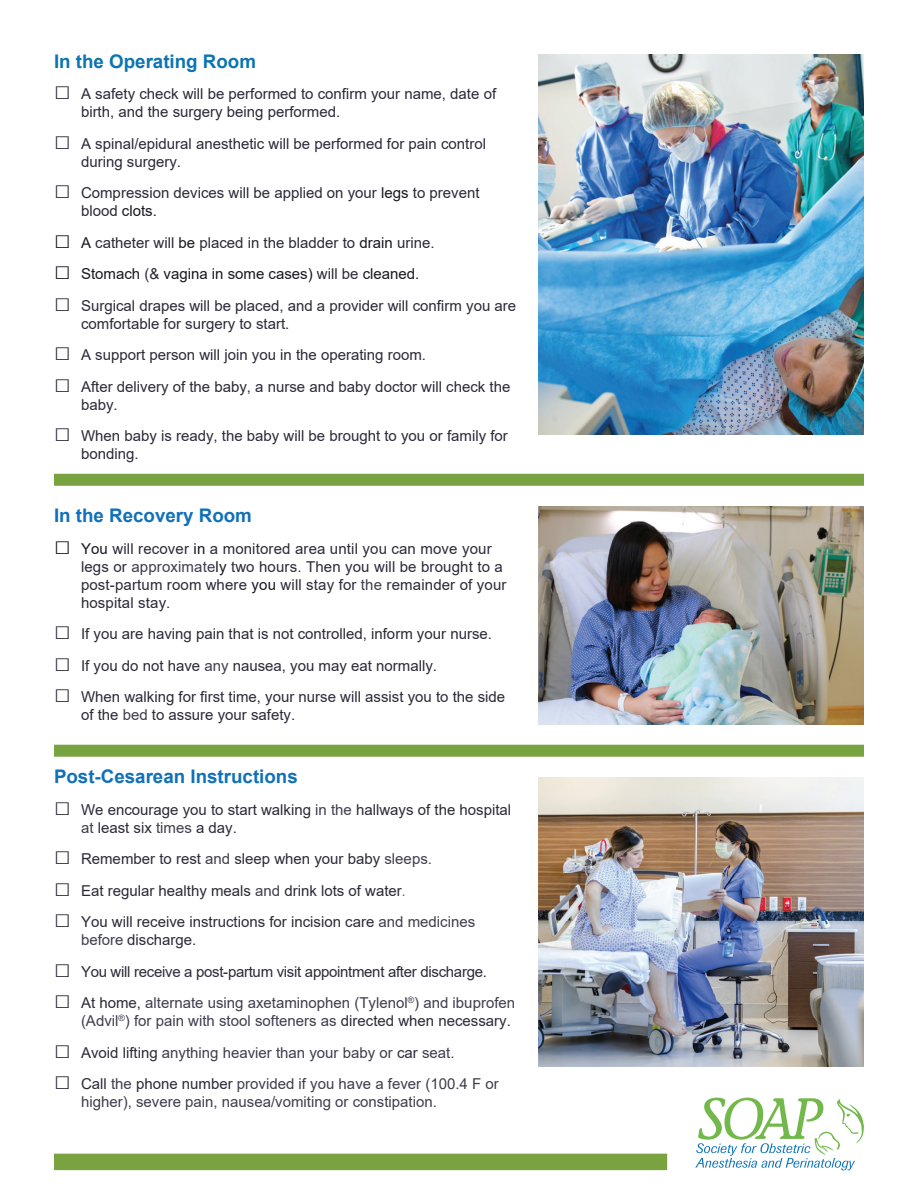
<style>
.page{position:relative;width:918px;height:1188px;background:#fff}
.page>*{position:absolute;margin:0;border:0;box-sizing:border-box;transform-origin:0 0}
.t1{font:700 18.75px "Arial";color:#1070b9}
.t2{font:700 18.75px "Arial";color:#0c75b0}
.t3{font:15px/18px "Arial";color:#2b2938}
.t4{font:15px/18px "Arial";color:#3f3c4d;text-align:right}
.t5{font:15px "Arial";letter-spacing:-.02em;color:#2b2938}
.t6{font:15px "Arial";color:#181721}
.s1{font-size:27px}
.s2{color:#181721}
.s3{font-size:27px;color:#181721}
.s4{color:#2b2938}
.s5{color:#3f3c4d}
.s6{font-family:"Times New Roman";color:#595764}
.s7{font-size:27px;color:#2b2938}
</style>
<div class="page">
<img style="left:539px;top:54px;width:324px;height:380px">
<img style="left:539px;top:777px;width:325px;height:290px">
<img style="left:539px;top:506px;width:325px;height:218px">
<div style="left:54px;top:1154px;width:613px;height:16px;background:#78a340"></div>
<svg style="left:695px;top:1098px;width:169px;height:72px"></svg>
<div style="left:54px;top:474px;width:810px;height:12px;background:#78a340"></div>
<div style="left:54px;top:745px;width:810px;height:12px;background:#78a340"></div>
<p class="t2" style="left:54px;top:48px;width:204px">In the Operating Room</p>
<p class="t3" style="left:81px;top:85px;width:417px;text-indent:-27px"><span class="s1">□</span> A safety check will be performed to confirm your name, date of birth, and the surgery being performed.</p>
<p class="t3" style="left:81px;top:134px;width:407px;text-indent:-27px"><span class="s1">□</span> A spinal/epidural anesthetic will be performed for pain control during surgery.</p>
<p class="t3" style="left:81px;top:184px;width:400px;text-indent:-27px"><span class="s1">□</span> Compression devices will be applied on your <span class="s2">legs</span> to prevent blood <span class="s2">clots.</span></p>
<p class="t3" style="left:54px;top:233px;width:382px"><span class="s3">□</span> <span class="s2">A</span> catheter will <span class="s2">be</span> placed in the bladder to <span class="s2">drain</span> urine.</p>
<p class="t6" style="left:54px;top:264px;width:367px"><span class="s1">□</span> Stomach <span class="s4">(&amp;</span> vagina in some cases) <span class="s4">will be</span> cleaned.</p>
<p class="t3" style="left:81px;top:296px;width:437px;text-indent:-27px"><span class="s1">□</span> Surgical drapes will be placed, and a provider will confirm you are comfortable for surgery to start.</p>
<p class="t3" style="left:54px;top:346px;width:374px"><span class="s1">□</span> A support person will join you in the operating room.</p>
<p class="t3" style="left:81px;top:377px;width:431px;text-indent:-27px"><span class="s1">□</span> After delivery of the baby, a nurse and baby doctor will check the baby.</p>
<p class="t3" style="left:81px;top:427px;width:428px;text-indent:-27px"><span class="s1">□</span> When baby is ready, the baby will be brought to you or family for bonding.</p>
<p class="t1" style="left:54px;top:502px;width:199px">In the Recovery Room</p>
<p class="t3" style="left:81px;top:539px;width:427px;text-indent:-27px"><span class="s3">□</span> <span class="s2">You</span> will recover <span class="s2">in</span> a monitored area until you can move your legs or <span class="s5">approximate</span><span class="s2">ly</span> two hours. Then you will be brought to a post-partum room where <span class="s2">you</span> will stay for <span class="s5">the</span> remainder of your hospital stay.</p>
<p class="t3" style="left:54px;top:625px;width:440px"><span class="s1">□</span> If you are having pain that is not controlled, inform your nurse.</p>
<p class="t3" style="left:54px;top:656px;width:385px"><span class="s1">□</span> If you do not have <span class="s5">any</span> nausea, you may eat normally.</p>
<p class="t3" style="left:81px;top:688px;width:426px;text-indent:-27px"><span class="s1">□</span> When walking for first time, your nurse will assist you to the side of the <span class="s5">bed</span> to assure your safety.</p>
<p class="t1" style="left:54px;top:763px;width:245px">Post-Cesarean Instructions</p>
<p class="t3" style="left:81px;top:800px;width:432px;text-indent:-27px"><span class="s1">□</span> We encourage you to start walking <span class="s5">in the</span> hallways of the hospital <span class="s5">at</span> least six <span class="s5">times</span> a day.</p>
<p class="t3" style="left:54px;top:850px;width:380px"><span class="s1">□</span> Remember to rest <span class="s5">and</span> sleep when your baby <span class="s5">sleeps.</span></p>
<p class="t3" style="left:54px;top:881px;width:353px"><span class="s1">□</span> Eat regular healthy meals <span class="s5">and</span> drink lots of water<span class="s6">.</span></p>
<p class="t3" style="left:81px;top:913px;width:396px;text-indent:-27px"><span class="s1">□</span> You will receive instructions for incision care <span class="s5">and medicines before</span> discharge.</p>
<p class="t5" style="left:54px;top:961px;width:434px"><span class="s1">□</span> You will receive a post-partum visit appointment after discharge.</p>
<p class="t4" style="left:54px;top:994px;width:463px"><span class="s7">□</span> <span class="s4">At home,</span> alternate using axetaminophen (Tylenol<sup>®</sup>) and ibuprofen (Advil<sup>®</sup>) for pain with stool softeners as <span class="s4">directed when necessary.</span></p>
<p class="t4" style="left:54px;top:1043px;width:402px"><span class="s7">□</span> <span class="s4">Avoid lifting</span> anything heavier than your baby or <span class="s4">car</span> seat.</p>
<p class="t4" style="left:81px;top:1075px;width:419px;text-align:left;text-indent:-27px"><span class="s7">□</span> <span class="s4">Call</span> the <span class="s4">phone number</span> provided if you have a fever (100.4 F or higher), severe pain, nausea/vomiting or constipation.</p>
</div>
